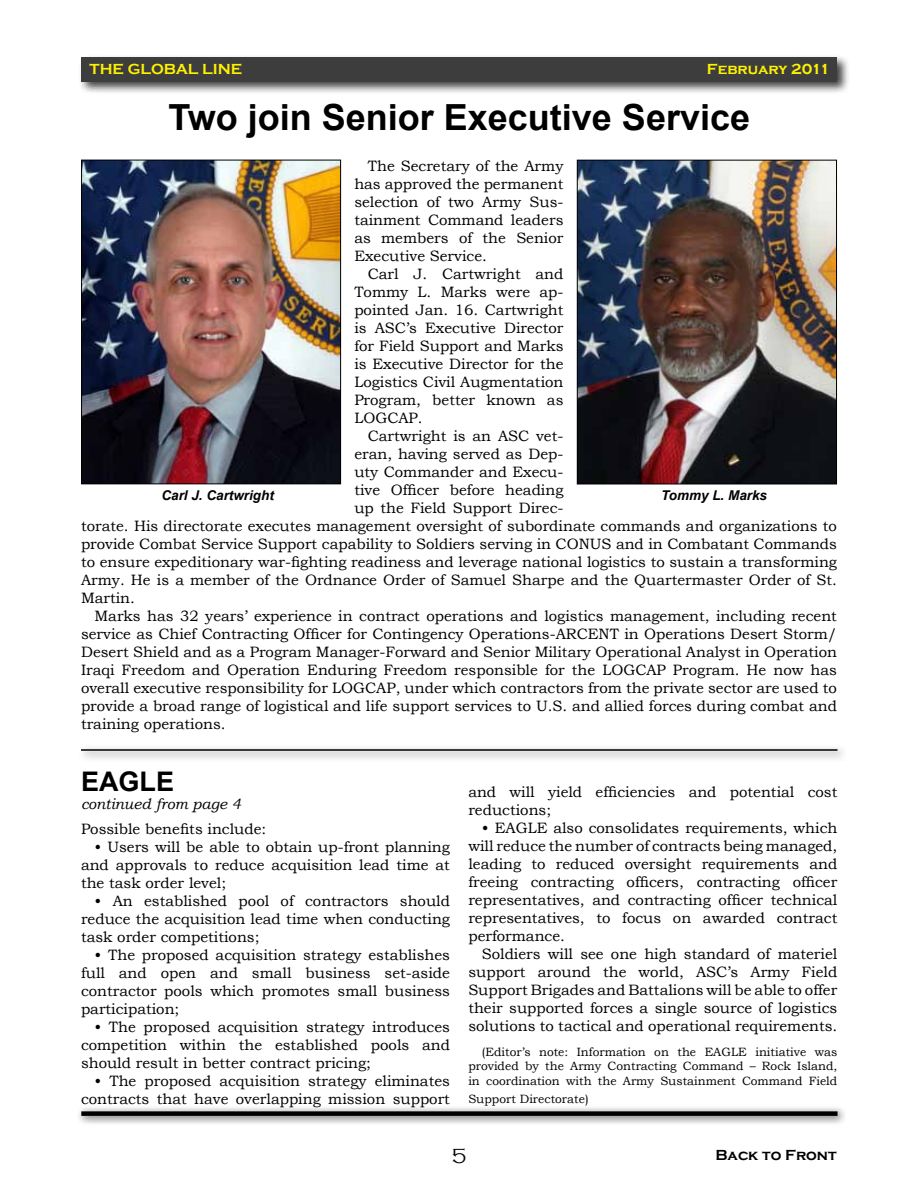
<style>
.page{position:relative;width:918px;height:1188px;background:#fff}
.page>*{position:absolute;margin:0;border:0;box-sizing:border-box;transform-origin:0 0}
.t1{font:700 36px "Arial";color:#000}
.t2{font:700 27px "Arial";color:#000}
.t3{font:300 21px "Copperplate Gothic";color:#000}
.t4{font:15px/18px "Bookman Old Style";color:#000;text-align:justify}
.t5{font:700 15px "Copperplate Gothic";color:#fff200}
.t6{font:italic 15px "Bookman Old Style";color:#000}
.t7{font:700 15px "Copperplate Gothic";color:#000}
.t8{font:italic 700 13.5px "Arial";color:#000}
.t9{font:12px/14.4px "Bookman Old Style";color:#000;text-align:justify}
</style>
<div class="page">
<div style="left:78px;top:54px;width:772px;height:41px;background:#000;opacity:.75"></div>
<div style="left:81px;top:58px;width:756px;height:24px;background:#3d3d3d"></div>
<div style="left:76px;top:1106px;width:771px;height:21px;background:#000;opacity:.75"></div>
<div style="left:81px;top:1111px;width:757px;height:5px;background:#000"></div>
<div style="left:76px;top:745px;width:771px;height:17px;background:#000;opacity:.75"></div>
<hr style="left:81px;top:749px;width:757px;height:2px;background:#000">
<img style="left:83px;top:162px;width:256px;height:320px">
<div style="left:81px;top:160px;width:260px;height:324px;border:1px solid #000"></div>
<img style="left:579px;top:162px;width:256px;height:320px">
<div style="left:577px;top:160px;width:260px;height:324px;border:1px solid #000"></div>
<p class="t5" style="left:90px;top:61px;width:154px">THE GLOBAL LINE</p>
<p class="t5" style="left:707px;top:61px;width:125px">February 2011</p>
<h1 class="t1" style="left:168px;top:93px;width:583px">Two join Senior Executive Service</h1>
<p class="t4" style="left:354px;top:157px;width:211px;text-indent:14px">The Secretary of the Army has approved the permanent selection of two Army Sus&shy;tainment Command leaders as members of the Senior Executive Service.</p>
<p class="t4" style="left:354px;top:265px;width:211px;text-indent:14px">Carl J. Cartwright and Tommy L. Marks were ap&shy;pointed Jan. 16. Cartwright is ASC’s Executive Director for Field Support and Marks is Executive Director for the Logistics Civil Augmentation Program, better known as LOGCAP.</p>
<p class="t4" style="left:368px;top:427px;width:197px">Cartwright is an ASC vet-</p>
<p class="t4" style="left:354px;top:445px;width:211px">eran, having served as Dep-</p>
<p class="t4" style="left:354px;top:463px;width:211px">uty Commander and Execu-</p>
<p class="t4" style="left:354px;top:481px;width:211px">tive Officer before heading</p>
<p class="t4" style="left:354px;top:499px;width:211px">up the Field Support Direc-</p>
<p class="t4" style="left:81px;top:517px;width:758px">torate. His directorate executes management oversight of subordinate commands and organizations to</p>
<p class="t4" style="left:81px;top:535px;width:758px">provide Combat Service Support capability to Soldiers serving in CONUS and in Combatant Commands</p>
<p class="t4" style="left:81px;top:553px;width:758px">to ensure expeditionary war-fighting readiness and leverage national logistics to sustain a transforming</p>
<p class="t4" style="left:81px;top:571px;width:757px">Army. He is a member of the Ordnance Order of Samuel Sharpe and the Quartermaster Order of St.</p>
<p class="t4" style="left:81px;top:589px;width:56px">Martin.</p>
<p class="t4" style="left:95px;top:607px;width:744px">Marks has 32 years’ experience in contract operations and logistics management, including recent</p>
<p class="t4" style="left:81px;top:625px;width:757px">service as Chief Contracting Officer for Contingency Operations-ARCENT in Operations Desert Storm/</p>
<p class="t4" style="left:81px;top:643px;width:757px">Desert Shield and as a Program Manager-Forward and Senior Military Operational Analyst in Operation</p>
<p class="t4" style="left:81px;top:661px;width:757px">Iraqi Freedom and Operation Enduring Freedom responsible for the LOGCAP Program. He now has</p>
<p class="t4" style="left:81px;top:679px;width:758px">overall executive responsibility for LOGCAP, under which contractors from the private sector are used to</p>
<p class="t4" style="left:81px;top:697px;width:757px">provide a broad range of logistical and life support services to U.S. and allied forces during combat and</p>
<p class="t4" style="left:81px;top:715px;width:146px">training operations.</p>
<p class="t8" style="left:161px;top:486px;width:114px">Carl J. Cartwright</p>
<p class="t8" style="left:661px;top:486px;width:108px">Tommy L. Marks</p>
<h2 class="t2" style="left:81px;top:764px;width:95px">EAGLE</h2>
<p class="t6" style="left:81px;top:794px;width:162px">continued from page 4</p>
<p class="t4" style="left:81px;top:820px;width:187px">Possible benefits include:</p>
<p class="t4" style="left:81px;top:838px;width:370px;text-indent:14px">• Users will be able to obtain up-front planning and approvals to reduce acquisition lead time at the task order level;</p>
<p class="t4" style="left:81px;top:892px;width:370px;text-indent:14px">• An established pool of contractors should reduce the acquisition lead time when conducting task order competitions;</p>
<p class="t4" style="left:81px;top:946px;width:371px;text-indent:14px">• The proposed acquisition strategy establishes full and open and small business set-aside contractor pools which promotes small business participation;</p>
<p class="t4" style="left:81px;top:1018px;width:371px;text-indent:14px">• The proposed acquisition strategy introduces competition within the established pools and should result in better contract pricing;</p>
<p class="t4" style="left:81px;top:1072px;width:370px;text-align:right">• The proposed acquisition strategy eliminates contracts that have overlapping mission support</p>
<p class="t4" style="left:468px;top:783px;width:371px">and will yield efficiencies and potential cost reductions;</p>
<p class="t4" style="left:468px;top:819px;width:371px;text-indent:14px">• EAGLE also consolidates requirements, which will reduce the number of contracts being managed, leading to reduced oversight requirements and freeing contracting officers, contracting officer representatives, and contracting officer technical representatives, to focus on awarded contract performance.</p>
<p class="t4" style="left:468px;top:945px;width:371px;text-indent:14px">Soldiers will see one high standard of materiel support around the world, ASC’s Army Field Support Brigades and Battalions will be able to offer their supported forces a single source of logistics solutions to tactical and operational requirements.</p>
<p class="t9" style="left:468px;top:1045px;width:370px;text-indent:14px">(Editor’s note: Information on the EAGLE initiative was provided by the Army Contracting Command – Rock Island, in coordination with the Army Sustainment Command Field</p>
<p class="t9" style="left:468px;top:1091px;width:122px">Support Directorate)</p>
<h3 class="t3" style="left:452px;top:1144px;width:17px">5</h3>
<p class="t7" style="left:716px;top:1147px;width:123px">Back to Front</p>
</div>
